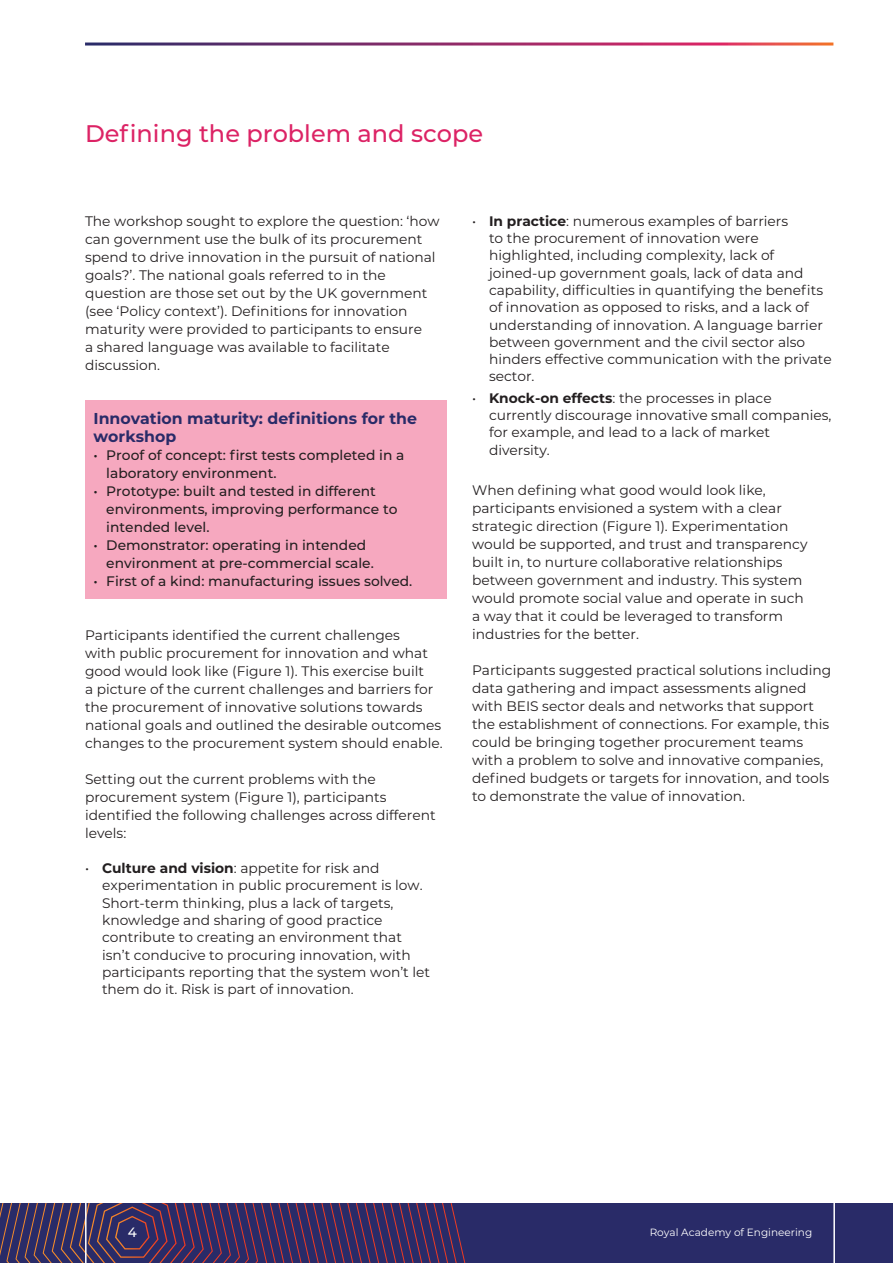
<style>
.page{position:relative;width:893px;height:1263px;background:#fff}
.page>*{position:absolute;margin:0;border:0;box-sizing:border-box;transform-origin:0 0}
.t1{font:500 24px "Montserrat";color:#dc2365}
.t2{font:700 15.75px/18px "Montserrat";color:#292b68}
.t3{font:13.8px/18px "Montserrat";color:#231f20}
.t4{font:500 13.8px/18px "Montserrat";color:#231f20}
.t5{font:500 13.5px "Montserrat";color:#fff}
.t6{font:10.5px "Montserrat";color:#fff}
.s1{font-weight:700}
</style>
<div class="page">
<div style="left:0;top:1203px;width:893px;height:60px;background:#292b68"></div>
<svg style="left:0;top:1203px;width:466px;height:60px"></svg>
<hr style="left:85px;top:1193px;width:2px;height:70px;background:#fff">
<hr style="left:833px;top:1193px;width:2px;height:70px;background:#fff">
<div style="left:85px;top:400px;width:361px;height:198px;background:#f6a8bf"></div>
<h1 class="t1" style="left:85px;top:117px;width:399px">Defining the problem and scope</h1>
<p class="t3" style="left:85px;top:212px;width:356px">The workshop sought to explore the question: ‘how can government use the bulk of its procurement spend to drive innovation in the pursuit of national goals?’. The national goals referred to in the question are those set out by the UK government (see ‘Policy context’). Definitions for innovation maturity were provided to participants to ensure<br>a shared language was available to facilitate discussion.</p>
<p class="t2" style="left:94px;top:409px;width:325px">Innovation maturity: definitions for the workshop</p>
<p class="t4" style="left:106px;top:446px;width:300px;text-indent:-13px">• Proof of concept: first tests completed in a laboratory environment.</p>
<p class="t4" style="left:106px;top:481px;width:293px;text-indent:-13px">• Prototype: built and tested in different environments, improving performance to intended level.</p>
<p class="t4" style="left:106px;top:535px;width:269px;text-indent:-13px">• Demonstrator: operating in intended environment at pre-commercial scale.</p>
<p class="t4" style="left:94px;top:571px;width:320px">• First of a kind: manufacturing issues solved.</p>
<p class="t3" style="left:85px;top:626px;width:359px">Participants identified the current challenges<br>with public procurement for innovation and what good would look like (Figure 1). This exercise built<br>a picture of the current challenges and barriers for the procurement of innovative solutions towards national goals and outlined the desirable outcomes changes to the procurement system should enable.</p>
<p class="t3" style="left:85px;top:770px;width:352px">Setting out the current problems with the procurement system (Figure 1), participants identified the following challenges across different levels:</p>
<p class="t3" style="left:102px;top:859px;width:330px;line-height:17.2px;text-indent:-17px">• <span class="s1">Culture and vision</span>: appetite for risk and experimentation in public procurement is low.<br>Short-term thinking, plus a lack of targets, knowledge and sharing of good practice contribute to creating an environment that isn’t conducive to procuring innovation, with participants reporting that the system won’t let them do it. Risk is part of innovation.</p>
<p class="t3" style="left:489px;top:212px;width:344px;line-height:17.2px;text-indent:-17px">• <span class="s1">In practice</span>: numerous examples of barriers<br>to the procurement of innovation were highlighted, including complexity, lack of joined-up government goals, lack of data and capability, difficulties in quantifying the benefits of innovation as opposed to risks, and a lack of understanding of innovation. A language barrier between government and the civil sector also hinders effective communication with the private sector.</p>
<p class="t3" style="left:489px;top:389px;width:344px;line-height:17.2px;text-indent:-17px">• <span class="s1">Knock-on effects</span>: the processes in place currently discourage innovative small companies, for example, and lead to a lack of market diversity.</p>
<p class="t3" style="left:472px;top:480px;width:337px">When defining what good would look like, participants envisioned a system with a clear strategic direction (Figure 1). Experimentation would be supported, and trust and transparency built in, to nurture collaborative relationships between government and industry. This system would promote social value and operate in such a way that it could be leveraged to transform industries for the better.</p>
<p class="t3" style="left:472px;top:660px;width:361px">Participants suggested practical solutions including data gathering and impact assessments aligned with BEIS sector deals and networks that support the establishment of connections. For example, this could be bringing together procurement teams with a problem to solve and innovative companies, defined budgets or targets for innovation, and tools to demonstrate the value of innovation.</p>
<p class="t5" style="left:128px;top:1223px;width:11px">4</p>
<p class="t6" style="left:650px;top:1225px;width:164px">Royal Academy of Engineering</p>
</div>
